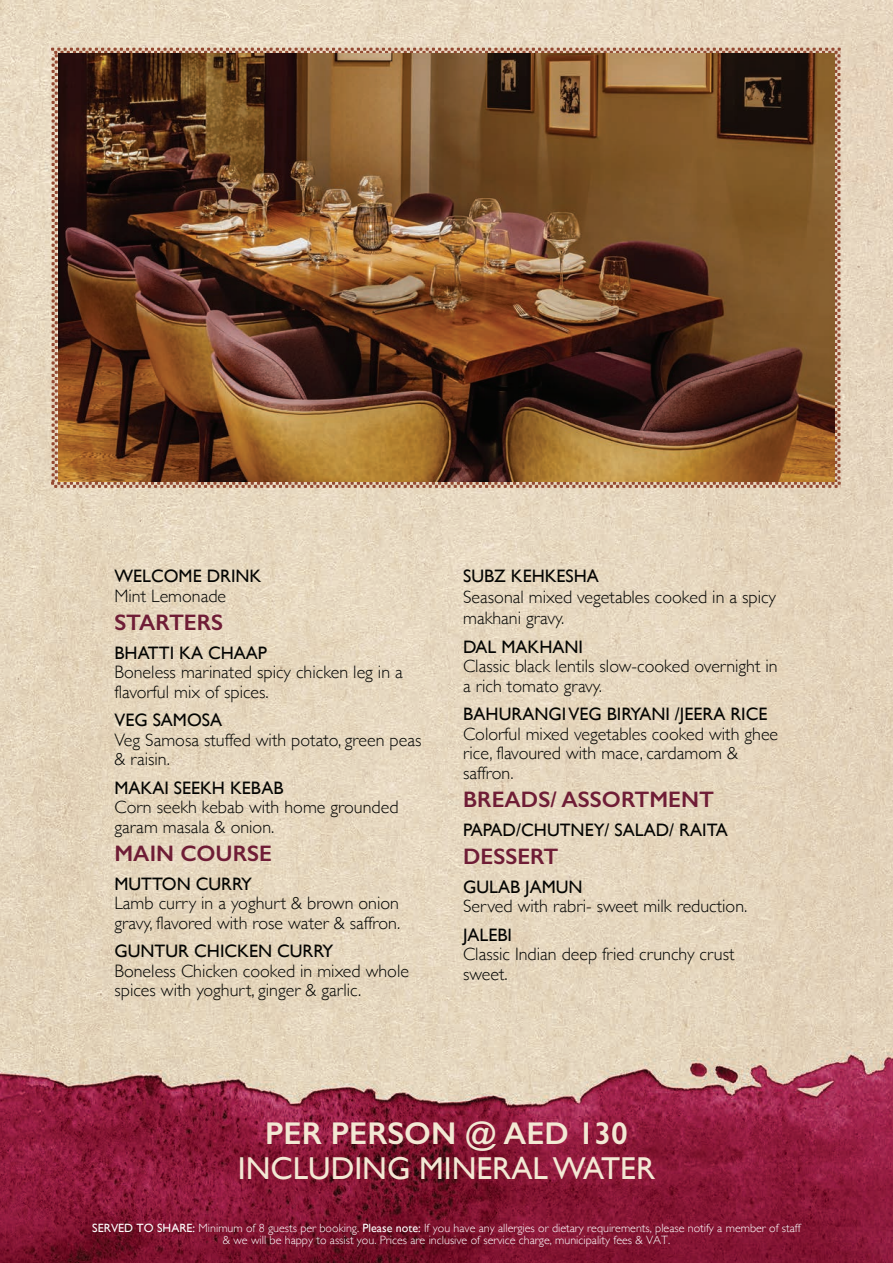
<style>
.page{position:relative;width:893px;height:1263px;background:#fff}
.page>*{position:absolute;margin:0;border:0;box-sizing:border-box;transform-origin:0 0}
.t1{font:31.65px "Gill Sans";color:#f3e8d4}
.t2{font:600 31.65px "Gill Sans";color:#f3e8d4}
.t3{font:600 22.5px "Gill Sans";color:#6f1d36}
.t4{font:300 18px/19.5px "Gill Sans";color:#040503}
.t5{font:18px "Gill Sans";color:#040503}
.t6{font:300 12px/12px "Gill Sans";color:#fff;text-align:center}
.s1{font-weight:400}
</style>
<div class="page">
<img style="left:0;top:0;width:893px;height:1263px">
<svg style="left:51px;top:48px;width:790px;height:440px;background:#bd937c"></svg>
<img style="left:58px;top:54px;width:777px;height:428px">
<p class="t5" style="left:115px;top:566px;width:148px">WELCOME DRINK</p>
<p class="t4" style="left:115px;top:585px;width:113px">Mint Lemonade</p>
<p class="t3" style="left:115px;top:609px;width:110px">STARTERS</p>
<p class="t5" style="left:115px;top:642px;width:154px">BHATTI KA CHAAP</p>
<p class="t4" style="left:115px;top:662px;width:290px">Boneless marinated spicy chicken leg in a flavorful mix of spices.</p>
<p class="t5" style="left:115px;top:710px;width:109px">VEG SAMOSA</p>
<p class="t4" style="left:115px;top:729px;width:308px">Veg Samosa stuffed with potato, green peas &amp; raisin.</p>
<p class="t5" style="left:115px;top:777px;width:170px">MAKAI SEEKH KEBAB</p>
<p class="t4" style="left:115px;top:797px;width:286px">Corn seekh kebab with home grounded garam masala &amp; onion.</p>
<p class="t3" style="left:115px;top:840px;width:159px">MAIN COURSE</p>
<p class="t5" style="left:115px;top:873px;width:139px">MUTTON CURRY</p>
<p class="t4" style="left:115px;top:893px;width:287px">Lamb curry in a yoghurt &amp; brown onion gravy, flavored with rose water &amp; saffron.</p>
<p class="t5" style="left:115px;top:941px;width:220px">GUNTUR CHICKEN CURRY</p>
<p class="t4" style="left:115px;top:960px;width:296px">Boneless Chicken cooked in mixed whole spices with yoghurt, ginger &amp; garlic.</p>
<p class="t5" style="left:463px;top:566px;width:137px">SUBZ KEHKESHA</p>
<p class="t4" style="left:463px;top:586px;width:314px;line-height:21px">Seasonal mixed vegetables cooked in a spicy makhani gravy.</p>
<p class="t5" style="left:463px;top:636px;width:121px">DAL MAKHANI</p>
<p class="t4" style="left:463px;top:656px;width:316px">Classic black lentils slow-cooked overnight in a rich tomato gravy.</p>
<p class="t5" style="left:463px;top:704px;width:306px">BAHURANGI VEG BIRYANI /JEERA RICE</p>
<p class="t4" style="left:463px;top:723px;width:317px">Colorful mixed vegetables cooked with ghee rice, flavoured with mace, cardamom &amp; saffron.</p>
<p class="t3" style="left:463px;top:786px;width:252px">BREADS/ ASSORTMENT</p>
<p class="t5" style="left:463px;top:819px;width:266px">PAPAD/CHUTNEY/ SALAD/ RAITA</p>
<p class="t3" style="left:463px;top:843px;width:97px">DESSERT</p>
<p class="t5" style="left:463px;top:876px;width:121px">GULAB JAMUN</p>
<p class="t4" style="left:463px;top:896px;width:286px">Served with rabri- sweet milk reduction.</p>
<p class="t5" style="left:463px;top:924px;width:50px">JALEBI</p>
<p class="t4" style="left:463px;top:944px;width:273px">Classic Indian deep fried crunchy crust sweet.</p>
<h1 class="t2" style="left:265px;top:1114px;width:364px">PER PERSON @ AED 130</h1>
<h1 class="t1" style="left:238px;top:1150px;width:419px">INCLUDING MINERAL WATER</h1>
<p class="t6" style="left:92px;top:1222px;width:710px"><span class="s1">SERVED TO SHARE:</span> Minimum of 8 guests per booking. <span class="s1">Please note:</span> If you have any allergies or dietary requirements, please notify a member of staff &amp; we will be happy to assist you. Prices are inclusive of service charge, municipality fees &amp; VAT.</p>
</div>
